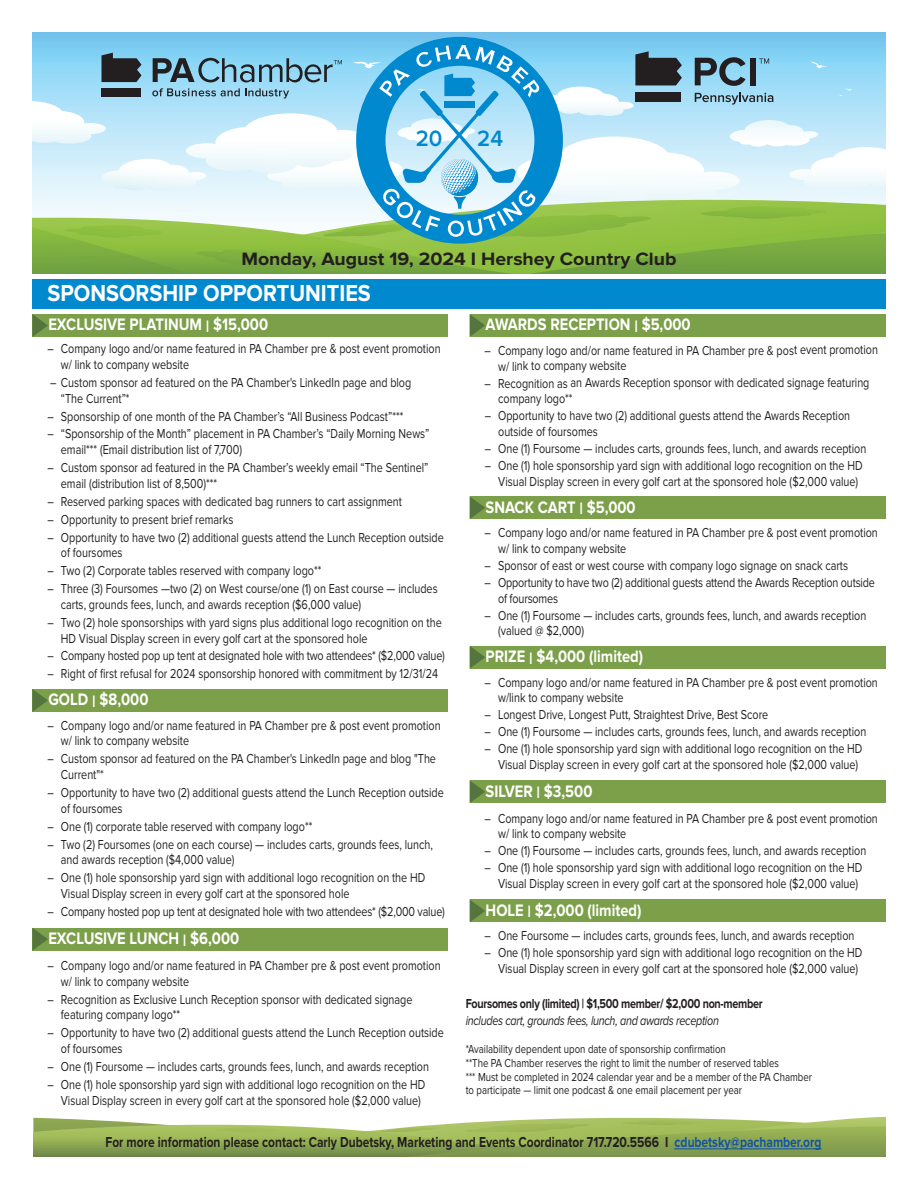
<style>
.page{position:relative;width:918px;height:1188px;background:#fff}
.page>*{position:absolute;margin:0;border:0;box-sizing:border-box;transform-origin:0 0}
.t1{font:700 24px "Proxima Nova";color:#fff;scale:.9 1}
.t2{font:600 22.95px "Proxima Nova";color:#0089cf;scale:.96 1}
.t3{font:700 18.6px "Proxima Nova";color:#231f20;scale:1.05 1}
.t4{font:700 17.25px "Proxima Nova";color:#fff;scale:.85 1}
.t5{font:700 15px "Proxima Nova";color:#231f20;scale:.8 1}
.t6{font:13.5px/15.8px "Proxima Nova";color:#231f20;scale:.8 1}
.t7{font:700 13.5px/17.2px "Proxima Nova";letter-spacing:-.025em;color:#231f20;scale:.8 1}
.t8{font:12px/13.8px "Proxima Nova";color:#231f20;scale:.8 1}
.s1{font-weight:500}
.s2{font-weight:400;font-style:italic}
.s3{color:#1054a5}
</style>
<div class="page">
<div style="left:32px;top:32px;width:854px;height:241px;background:#74c1eb"></div>
<div style="left:32px;top:279px;width:854px;height:29px;background:#0089cf"></div>
<svg style="left:33px;top:1117px;width:853px;height:39px;background:#a1b76c"></svg>
<hr style="left:675px;top:1149px;width:146px;height:1px;background:#1054a5">
<div style="left:32px;top:314px;width:416px;height:23px;background:#7c9f49"></div>
<svg style="left:32px;top:314px;width:16px;height:23px"></svg>
<div style="left:470px;top:314px;width:416px;height:23px;background:#7c9f49"></div>
<svg style="left:470px;top:314px;width:15px;height:23px"></svg>
<div style="left:32px;top:689px;width:416px;height:23px;background:#7c9f49"></div>
<svg style="left:32px;top:689px;width:16px;height:23px"></svg>
<div style="left:32px;top:928px;width:416px;height:23px;background:#7c9f49"></div>
<svg style="left:32px;top:928px;width:16px;height:22px"></svg>
<div style="left:470px;top:496px;width:416px;height:23px;background:#7c9f49"></div>
<svg style="left:470px;top:497px;width:15px;height:22px"></svg>
<div style="left:470px;top:646px;width:416px;height:23px;background:#7c9f49"></div>
<svg style="left:470px;top:646px;width:15px;height:22px"></svg>
<div style="left:470px;top:780px;width:416px;height:23px;background:#7c9f49"></div>
<svg style="left:470px;top:781px;width:15px;height:22px"></svg>
<div style="left:470px;top:899px;width:416px;height:23px;background:#7c9f49"></div>
<svg style="left:470px;top:900px;width:15px;height:22px"></svg>
<svg style="left:32px;top:37px;width:854px;height:236px;background:#9fcec3"></svg>
<p class="t2" style="left:416px;top:128px;width:29px">20</p>
<p class="t2" style="left:477px;top:128px;width:28px">24</p>
<p class="t3" style="left:241px;top:253px;width:416px">Monday, August 19, 2024 I Hershey Country Club</p>
<p class="t1" style="left:47px;top:285px;width:361px">SPONSORSHIP OPPORTUNITIES</p>
<p class="t4" style="left:48px;top:319px;width:260px">EXCLUSIVE PLATINUM <span class="s1">I</span> $15,000</p>
<p class="t6" style="left:61px;top:342px;width:476px;text-indent:-13px">– Company logo and/or name featured in PA Chamber pre &amp; post event promotion w/ link to company website</p>
<p class="t6" style="left:61px;top:376px;width:440px;text-indent:-11px">– Custom sponsor ad featured on the PA Chamber's LinkedIn page and blog “The Current”*</p>
<p class="t6" style="left:47px;top:409px;width:446px">– Sponsorship of one month of the PA Chamber’s “All Business Podcast”***</p>
<p class="t6" style="left:61px;top:427px;width:462px;text-indent:-13px">– “Sponsorship of the Month” placement in PA Chamber’s “Daily Morning News” email*** (Email distribution list of 7,700)</p>
<p class="t6" style="left:61px;top:461px;width:461px;text-indent:-13px">– Custom sponsor ad featured in the PA Chamber’s weekly email “The Sentinel” email (distribution list of 8,500)***</p>
<p class="t6" style="left:47px;top:494px;width:445px">– Reserved parking spaces with dedicated bag runners to cart assignment</p>
<p class="t6" style="left:47px;top:512px;width:234px">– Opportunity to present brief remarks</p>
<p class="t6" style="left:61px;top:530px;width:480px;text-indent:-13px">– Opportunity to have two (2) additional guests attend the Lunch Reception outside of foursomes</p>
<p class="t6" style="left:47px;top:564px;width:344px">– Two (2) Corporate tables reserved with company logo**</p>
<p class="t6" style="left:61px;top:582px;width:473px;text-indent:-13px">– Three (3) Foursomes —two (2) on West course/one (1) on East course — includes carts, grounds fees, lunch, and awards reception ($6,000 value)</p>
<p class="t6" style="left:61px;top:615px;width:478px;text-indent:-13px">– Two (2) hole sponsorships with yard signs plus additional logo recognition on the<br>HD Visual Display screen in every golf cart at the sponsored hole</p>
<p class="t6" style="left:47px;top:649px;width:498px">– Company hosted pop up tent at designated hole with two attendees* ($2,000 value)</p>
<p class="t6" style="left:47px;top:667px;width:490px">– Right of first refusal for 2024 sponsorship honored with commitment by 12/31/24</p>
<p class="t4" style="left:48px;top:694px;width:119px">GOLD <span class="s1">I</span> $8,000</p>
<p class="t6" style="left:61px;top:718px;width:476px;text-indent:-13px">– Company logo and/or name featured in PA Chamber pre &amp; post event promotion w/ link to company website</p>
<p class="t6" style="left:61px;top:752px;width:470px;text-indent:-13px">– Custom sponsor ad featured on the PA Chamber's LinkedIn page and blog "The<br>Current"*</p>
<p class="t6" style="left:61px;top:786px;width:480px;text-indent:-13px">– Opportunity to have two (2) additional guests attend the Lunch Reception outside of foursomes</p>
<p class="t6" style="left:47px;top:819px;width:333px">– One (1) corporate table reserved with company logo**</p>
<p class="t6" style="left:61px;top:837px;width:466px;text-indent:-13px">– Two (2) Foursomes (one on each course) — includes carts, grounds fees, lunch, and awards reception ($4,000 value)</p>
<p class="t6" style="left:61px;top:871px;width:457px;text-indent:-13px">– One (1) hole sponsorship yard sign with additional logo recognition on the HD<br>Visual Display screen in every golf cart at the sponsored hole</p>
<p class="t6" style="left:47px;top:905px;width:498px">– Company hosted pop up tent at designated hole with two attendees* ($2,000 value)</p>
<p class="t4" style="left:48px;top:933px;width:226px">EXCLUSIVE LUNCH <span class="s1">I</span> $6,000</p>
<p class="t6" style="left:61px;top:959px;width:476px;text-indent:-13px">– Company logo and/or name featured in PA Chamber pre &amp; post event promotion w/ link to company website</p>
<p class="t6" style="left:61px;top:992px;width:441px;text-indent:-13px">– Recognition as Exclusive Lunch Reception sponsor with dedicated signage featuring company logo**</p>
<p class="t6" style="left:61px;top:1026px;width:480px;text-indent:-13px">– Opportunity to have two (2) additional guests attend the Lunch Reception outside of foursomes</p>
<p class="t6" style="left:47px;top:1060px;width:479px">– One (1) Foursome — includes carts, grounds fees, lunch, and awards reception</p>
<p class="t6" style="left:61px;top:1078px;width:457px;text-indent:-13px">– One (1) hole sponsorship yard sign with additional logo recognition on the HD<br>Visual Display screen in every golf cart at the sponsored hole ($2,000 value)</p>
<p class="t4" style="left:486px;top:319px;width:243px">AWARDS RECEPTION <span class="s1">I</span> $5,000</p>
<p class="t6" style="left:498px;top:343px;width:476px;text-indent:-14px">– Company logo and/or name featured in PA Chamber pre &amp; post event promotion w/ link to company website</p>
<p class="t6" style="left:498px;top:376px;width:466px;text-indent:-14px">– Recognition as an Awards Reception sponsor with dedicated signage featuring company logo**</p>
<p class="t6" style="left:498px;top:409px;width:441px;text-indent:-14px">– Opportunity to have two (2) additional guests attend the Awards Reception outside of foursomes</p>
<p class="t6" style="left:485px;top:442px;width:479px">– One (1) Foursome — includes carts, grounds fees, lunch, and awards reception</p>
<p class="t6" style="left:498px;top:459px;width:457px;text-indent:-14px">– One (1) hole sponsorship yard sign with additional logo recognition on the HD<br>Visual Display screen in every golf cart at the sponsored hole ($2,000 value)</p>
<p class="t4" style="left:486px;top:501px;width:178px">SNACK CART <span class="s1">I</span> $5,000</p>
<p class="t6" style="left:498px;top:526px;width:476px;text-indent:-14px">– Company logo and/or name featured in PA Chamber pre &amp; post event promotion w/ link to company website</p>
<p class="t6" style="left:485px;top:559px;width:456px">– Sponsor of east or west course with company logo signage on snack carts</p>
<p class="t6" style="left:498px;top:576px;width:473px;text-indent:-14px">– Opportunity to have two (2) additional guests attend the Awards Reception outside of foursomes</p>
<p class="t6" style="left:498px;top:608px;width:462px;text-indent:-14px">– One (1) Foursome — includes carts, grounds fees, lunch, and awards reception (valued @ $2,000)</p>
<p class="t4" style="left:486px;top:651px;width:187px">PRIZE <span class="s1">I</span> $4,000 (limited)</p>
<p class="t6" style="left:498px;top:675px;width:476px;text-indent:-14px">– Company logo and/or name featured in PA Chamber pre &amp; post event promotion w/link to company website</p>
<p class="t6" style="left:485px;top:708px;width:356px">– Longest Drive, Longest Putt, Straightest Drive, Best Score</p>
<p class="t6" style="left:485px;top:725px;width:479px">– One (1) Foursome — includes carts, grounds fees, lunch, and awards reception</p>
<p class="t6" style="left:498px;top:742px;width:457px;text-indent:-14px">– One (1) hole sponsorship yard sign with additional logo recognition on the HD<br>Visual Display screen in every golf cart at the sponsored hole ($2,000 value)</p>
<p class="t4" style="left:486px;top:785px;width:127px">SILVER <span class="s1">I</span> $3,500</p>
<p class="t6" style="left:498px;top:811px;width:476px;text-indent:-14px">– Company logo and/or name featured in PA Chamber pre &amp; post event promotion w/ link to company website</p>
<p class="t6" style="left:485px;top:844px;width:479px">– One (1) Foursome — includes carts, grounds fees, lunch, and awards reception</p>
<p class="t6" style="left:498px;top:861px;width:457px;text-indent:-14px">– One (1) hole sponsorship yard sign with additional logo recognition on the HD<br>Visual Display screen in every golf cart at the sponsored hole ($2,000 value)</p>
<p class="t4" style="left:486px;top:904px;width:185px">HOLE <span class="s1">I</span> $2,000 (limited)</p>
<p class="t6" style="left:485px;top:929px;width:464px">– One Foursome — includes carts, grounds fees, lunch, and awards reception</p>
<p class="t6" style="left:498px;top:946px;width:457px;text-indent:-13px">– One (1) hole sponsorship yard sign with additional logo recognition on the HD<br>Visual Display screen in every golf cart at the sponsored hole ($2,000 value)</p>
<p class="t7" style="left:466px;top:996px;width:373px">Foursomes only (limited) | $1,500 member/ $2,000 non-member <span class="s2">includes cart, grounds fees, lunch, and awards reception</span></p>
<p class="t8" style="left:466px;top:1043px;width:327px">*Availability dependent upon date of sponsorship confirmation</p>
<p class="t8" style="left:466px;top:1057px;width:393px">**The PA Chamber reserves the right to limit the number of reserved tables</p>
<p class="t8" style="left:466px;top:1071px;width:434px">*** Must be completed in 2024 calendar year and be a member of the PA Chamber to participate — limit one podcast &amp; one email placement per year</p>
<p class="t5" style="left:106px;top:1137px;width:896px">For more information please contact: Carly Dubetsky, Marketing and Events Coordinator 717.720.5566 I <span class="s3">cdubetsky@pachamber.org</span></p>
</div>
